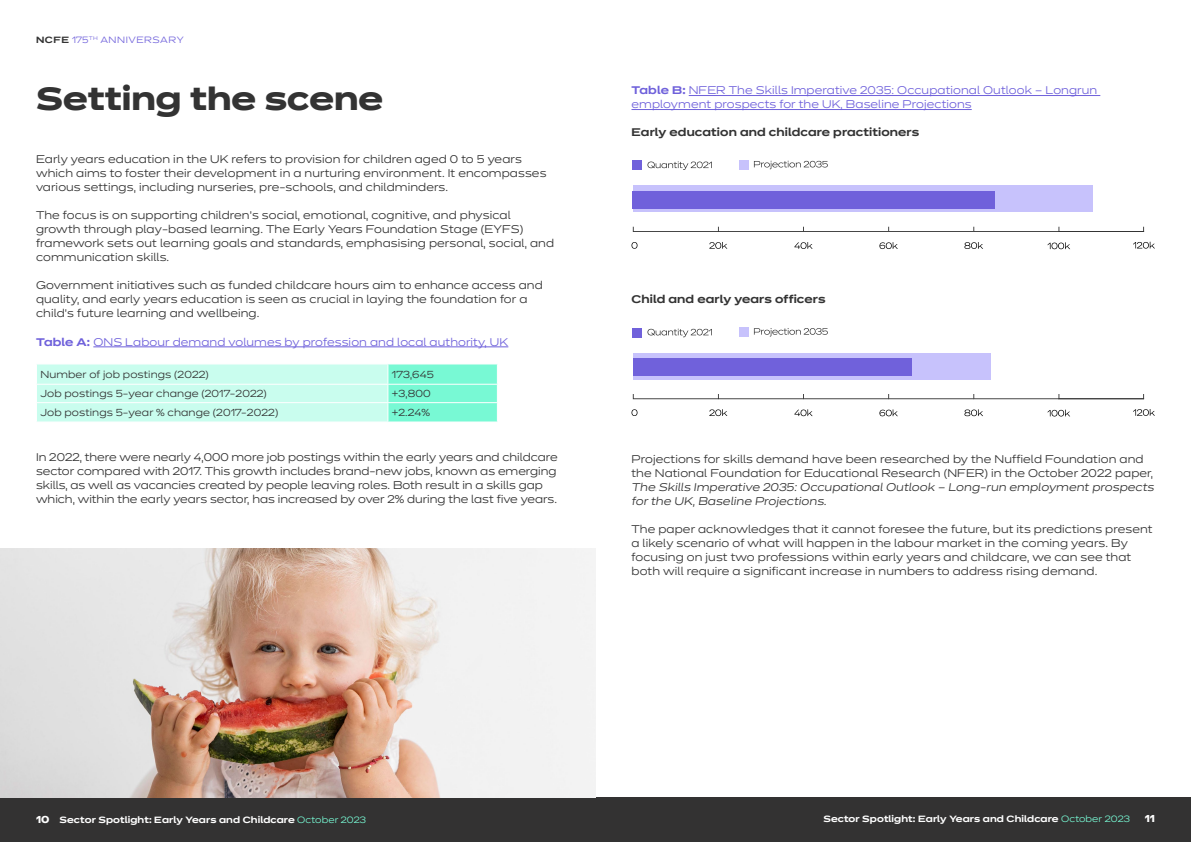
<style>
.page{position:relative;width:1191px;height:842px;background:#fff}
.page>*{position:absolute;margin:0;border:0;box-sizing:border-box;transform-origin:0 0}
.t1{font:700 32px "Dinamit";color:#333}
.t2{font:300 11px/14px "Dinamit";letter-spacing:.01em;color:#333}
.t3{font:300 11px/14px "Dinamit";letter-spacing:.01em;color:#6f61db}
.t4{font:600 11px "Dinamit";letter-spacing:.01em;color:#333}
.t5{font:300 10px "Dinamit";letter-spacing:.01em;color:#333}
.t6{font:700 10px "Dinamit";color:#fff}
.t7{font:600 9px "Dinamit";letter-spacing:.01em;color:#fff}
.t8{font:300 9px "Dinamit";letter-spacing:.06em;color:#6f61db}
.s1{font-weight:600;color:#333}
.s2{font-weight:600}
.s3{font-weight:300;color:#78f9d4}
.s4{font-weight:700;font-size:10px}
</style>
<div class="page">
<div style="left:0;top:797px;width:1191px;height:45px;background:#333232"></div>
<hr style="left:93px;top:347px;width:415px;height:1px;background:#6f61db">
<svg style="left:37px;top:364px;width:461px;height:57px;background:#b9fce8"></svg>
<img style="left:0;top:549px;width:595px;height:248px">
<hr style="left:688px;top:95px;width:412px;height:1px;background:#6f61db">
<hr style="left:631px;top:109px;width:340px;height:1px;background:#6f61db">
<svg style="left:633px;top:227px;width:511px;height:5px"></svg>
<svg style="left:631px;top:242px;width:6px;height:7px"></svg>
<svg style="left:709px;top:242px;width:18px;height:7px"></svg>
<svg style="left:794px;top:242px;width:18px;height:7px"></svg>
<svg style="left:879px;top:242px;width:19px;height:7px"></svg>
<svg style="left:964px;top:242px;width:19px;height:7px"></svg>
<svg style="left:1047px;top:242px;width:23px;height:7px"></svg>
<svg style="left:1133px;top:242px;width:22px;height:7px"></svg>
<div style="left:632px;top:161px;width:10px;height:9px;background:#7061db"></div>
<div style="left:739px;top:160px;width:9px;height:9px;background:#c7c2fc"></div>
<svg style="left:647px;top:161px;width:65px;height:9px"></svg>
<svg style="left:754px;top:161px;width:73px;height:8px"></svg>
<div style="left:633px;top:185px;width:459px;height:27px;background:#c7c2fc"></div>
<div style="left:633px;top:191px;width:362px;height:17px;background:#7061db"></div>
<svg style="left:633px;top:394px;width:511px;height:5px"></svg>
<svg style="left:631px;top:409px;width:6px;height:7px"></svg>
<svg style="left:709px;top:409px;width:18px;height:7px"></svg>
<svg style="left:794px;top:409px;width:18px;height:7px"></svg>
<svg style="left:879px;top:409px;width:19px;height:7px"></svg>
<svg style="left:964px;top:409px;width:19px;height:7px"></svg>
<svg style="left:1047px;top:410px;width:23px;height:6px"></svg>
<svg style="left:1133px;top:409px;width:22px;height:7px"></svg>
<div style="left:632px;top:328px;width:10px;height:9px;background:#7061db"></div>
<div style="left:739px;top:327px;width:9px;height:10px;background:#c7c2fc"></div>
<svg style="left:647px;top:329px;width:65px;height:8px"></svg>
<svg style="left:754px;top:328px;width:73px;height:8px"></svg>
<div style="left:633px;top:353px;width:357px;height:27px;background:#c7c2fc"></div>
<div style="left:633px;top:358px;width:278px;height:17px;background:#7061db"></div>
<p class="t8" style="left:36px;top:33px;width:149px"><span class="s1">NCFE</span> 175<sup>TH</sup> ANNIVERSARY</p>
<h1 class="t1" style="left:36px;top:71px;width:348px">Setting the scene</h1>
<p class="t2" style="left:36px;top:151px;width:512px">Early years education in the UK refers to provision for children aged 0 to 5 years which aims to foster their development in a nurturing environment. It encompasses various settings, including nurseries, pre-schools, and childminders.</p>
<p class="t2" style="left:36px;top:207px;width:519px">The focus is on supporting children’s social, emotional, cognitive, and physical growth through play-based learning. The Early Years Foundation Stage (EYFS) framework sets out learning goals and standards, emphasising personal, social, and communication skills.</p>
<p class="t2" style="left:36px;top:277px;width:508px">Government initiatives such as funded childcare hours aim to enhance access and quality, and early years education is seen as crucial in laying the foundation for a child’s future learning and wellbeing.</p>
<p class="t3" style="left:36px;top:333px;width:474px"><span class="s2">Table A:</span> ONS Labour demand volumes by profession and local authority, UK</p>
<p class="t5" style="left:40px;top:366px;width:170px">Number of job postings (2022)</p>
<p class="t5" style="left:392px;top:366px;width:43px">173,645</p>
<p class="t5" style="left:40px;top:386px;width:228px">Job postings 5-year change (2017-2022)</p>
<p class="t5" style="left:392px;top:386px;width:40px">+3,800</p>
<p class="t5" style="left:40px;top:405px;width:239px">Job postings 5-year % change (2017-2022)</p>
<p class="t5" style="left:392px;top:405px;width:40px">+2.24%</p>
<p class="t2" style="left:36px;top:448px;width:523px">In 2022, there were nearly 4,000 more job postings within the early years and childcare sector compared with 2017. This growth includes brand-new jobs, known as emerging skills, as well as vacancies created by people leaving roles. Both result in a skills gap which, within the early years sector, has increased by over 2% during the last five years.</p>
<p class="t3" style="left:631px;top:82px;width:467px"><span class="s2">Table B:</span> NFER The Skills Imperative 2035: Occupational Outlook – Longrun employment prospects for the UK, Baseline Projections</p>
<p class="t4" style="left:631px;top:123px;width:289px">Early education and childcare practitioners</p>
<p class="t4" style="left:631px;top:290px;width:196px">Child and early years officers</p>
<p class="t2" style="left:631px;top:451px;width:526px">Projections for skills demand have been researched by the Nuffield Foundation and the National Foundation for Educational Research (NFER) in the October 2022 paper, The Skills Imperative 2035: Occupational Outlook – Long-run employment prospects for the UK, Baseline Projections.</p>
<p class="t2" style="left:631px;top:521px;width:522px">The paper acknowledges that it cannot foresee the future, but its predictions present a likely scenario of what will happen in the labour market in the coming years. By focusing on just two professions within early years and childcare, we can see that both will require a significant increase in numbers to address rising demand.</p>
<p class="t7" style="left:823px;top:811px;width:308px">Sector Spotlight: Early Years and Childcare <span class="s3">October 2023</span></p>
<p class="t7" style="left:36px;top:812px;width:331px"><span class="s4">10</span> Sector Spotlight: Early Years and Childcare <span class="s3">October 2023</span></p>
<p class="t6" style="left:1144px;top:810px;width:12px">11</p>
</div>
